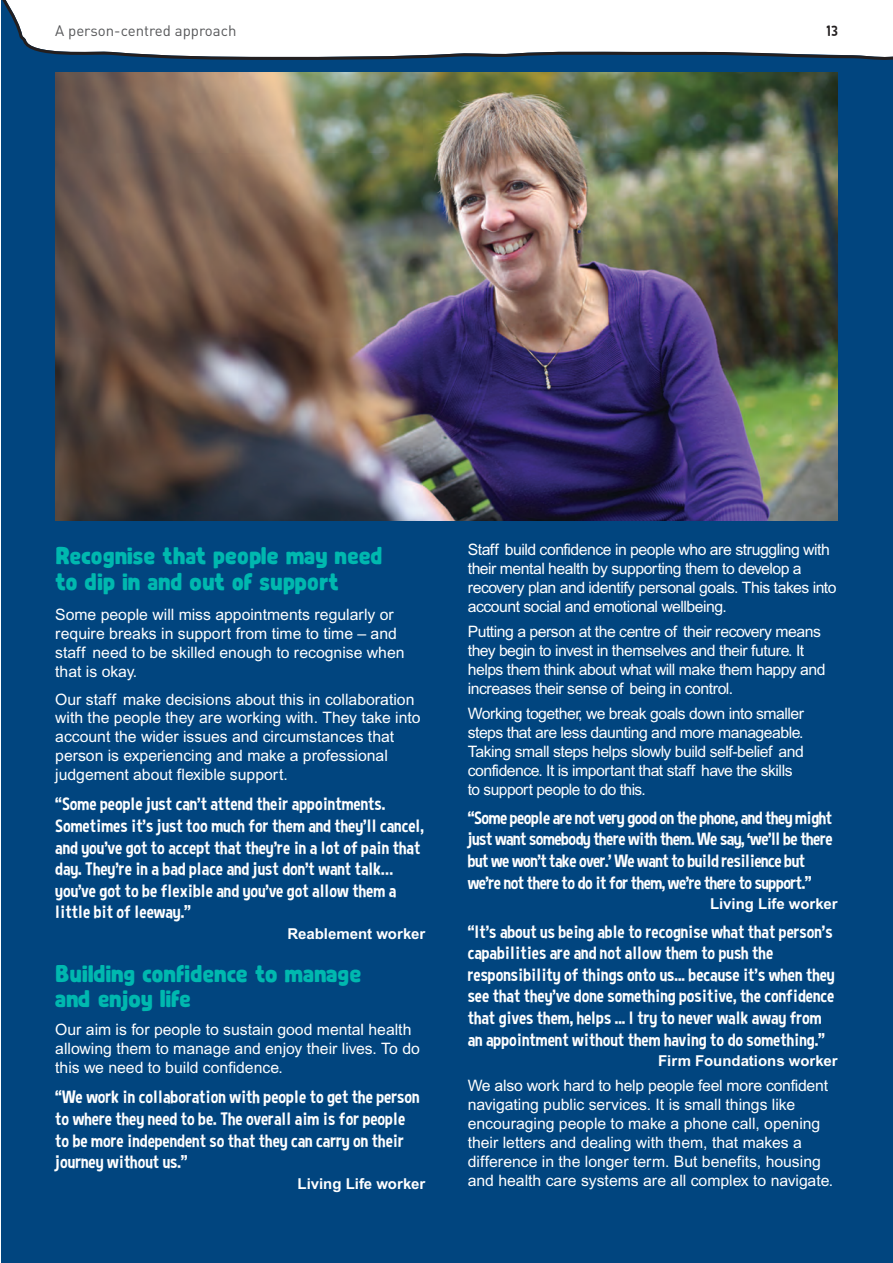
<style>
.page{position:relative;width:893px;height:1263px;background:#fff}
.page>*{position:absolute;margin:0;border:0;box-sizing:border-box;transform-origin:0 0}
.t1{font:23.25px/26.4px "Abraham";color:#00b8af}
.t2{font:18px/21.6px "Curse Casual";color:#fff}
.t3{font:18px/21.6px "Curse Casual";letter-spacing:-.025em;color:#fff}
.t4{font:15.75px/18.9px "Arial";color:#fff}
.t5{font:15.75px/18.9px "Arial";letter-spacing:-.03em;color:#fff}
.t6{font:700 15px "Arial";color:#fff}
.t7{font:15px "DIN";color:#57585a}
.t8{font:15px "Curse Casual";color:#231f20}
</style>
<div class="page">
<div style="left:1px;top:0;width:892px;height:1263px;background:#01457f"></div>
<img style="left:55px;top:72px;width:783px;height:448px">
<svg style="left:2px;top:0;width:891px;height:60px"></svg>
<p class="t7" style="left:55px;top:26px;width:183px">A person-centred approach</p>
<p class="t8" style="left:826px;top:26px;width:14px">13</p>
<p class="t1" style="left:55px;top:544px;width:329px">Recognise that people may need to dip in and out of support</p>
<p class="t4" style="left:55px;top:607px;width:351px">Some people will miss appointments regularly or require breaks in support from time to time – and staff need to be skilled enough to recognise when that is okay.</p>
<p class="t4" style="left:55px;top:691px;width:367px">Our staff make decisions about this in collaboration with the people they are working with. They take into account the wider issues and circumstances that person is experiencing and make a professional judgement about flexible support.</p>
<p class="t2" style="left:55px;top:795px;width:370px">“Some people just can’t attend their appointments.<br>Sometimes it’s just too much for them and they’ll cancel, and you’ve got to accept that they’re in a lot of pain that day. They’re in a bad place and just don’t want talk… you’ve got to be flexible and you’ve got allow them a little bit of leeway.”</p>
<p class="t6" style="left:287px;top:928px;width:139px">Reablement worker</p>
<p class="t1" style="left:55px;top:963px;width:307px;line-height:24.9px">Building confidence to manage and enjoy life</p>
<p class="t4" style="left:55px;top:1022px;width:366px">Our aim is for people to sustain good mental health allowing them to manage and enjoy their lives. To do this we need to build confidence.</p>
<p class="t2" style="left:55px;top:1088px;width:366px">“We work in collaboration with people to get the person to where they need to be. The overall aim is for people to be more independent so that they can carry on their journey without us.”</p>
<p class="t6" style="left:298px;top:1178px;width:129px">Living Life worker</p>
<p class="t5" style="left:468px;top:542px;width:370px">Staff build confidence in people who are struggling with their mental health by supporting them to develop a recovery plan and identify personal goals. This takes into account social and emotional wellbeing.</p>
<p class="t5" style="left:468px;top:624px;width:359px">Putting a person at the centre of their recovery means they begin to invest in themselves and their future. It helps them think about what will make them happy and increases their sense of being in control.</p>
<p class="t5" style="left:468px;top:706px;width:338px">Working together, we break goals down into smaller steps that are less daunting and more manageable.<br>Taking small steps helps slowly build self-belief and confidence. It is important that staff have the skills to support people to do this.</p>
<p class="t3" style="left:468px;top:808px;width:366px">“Some people are not very good on the phone, and they might just want somebody there with them. We say, ‘we’ll be there but we won’t take over.’ We want to build resilience but we’re not there to do it for them, we’re there to support.”</p>
<p class="t6" style="left:710px;top:898px;width:129px">Living Life worker</p>
<p class="t2" style="left:468px;top:922px;width:369px">“It’s about us being able to recognise what that person’s capabilities are and not allow them to push the responsibility of things onto us... because it’s when they see that they’ve done something positive, the confidence that gives them, helps ... I try to never walk away from an appointment without them having to do something.”</p>
<p class="t6" style="left:658px;top:1055px;width:181px">Firm Foundations worker</p>
<p class="t4" style="left:468px;top:1078px;width:367px">We also work hard to help people feel more confident navigating public services. It is small things like encouraging people to make a phone call, opening their letters and dealing with them, that makes a difference in the longer term. But benefits, housing and health care systems are all complex to navigate.</p>
</div>
